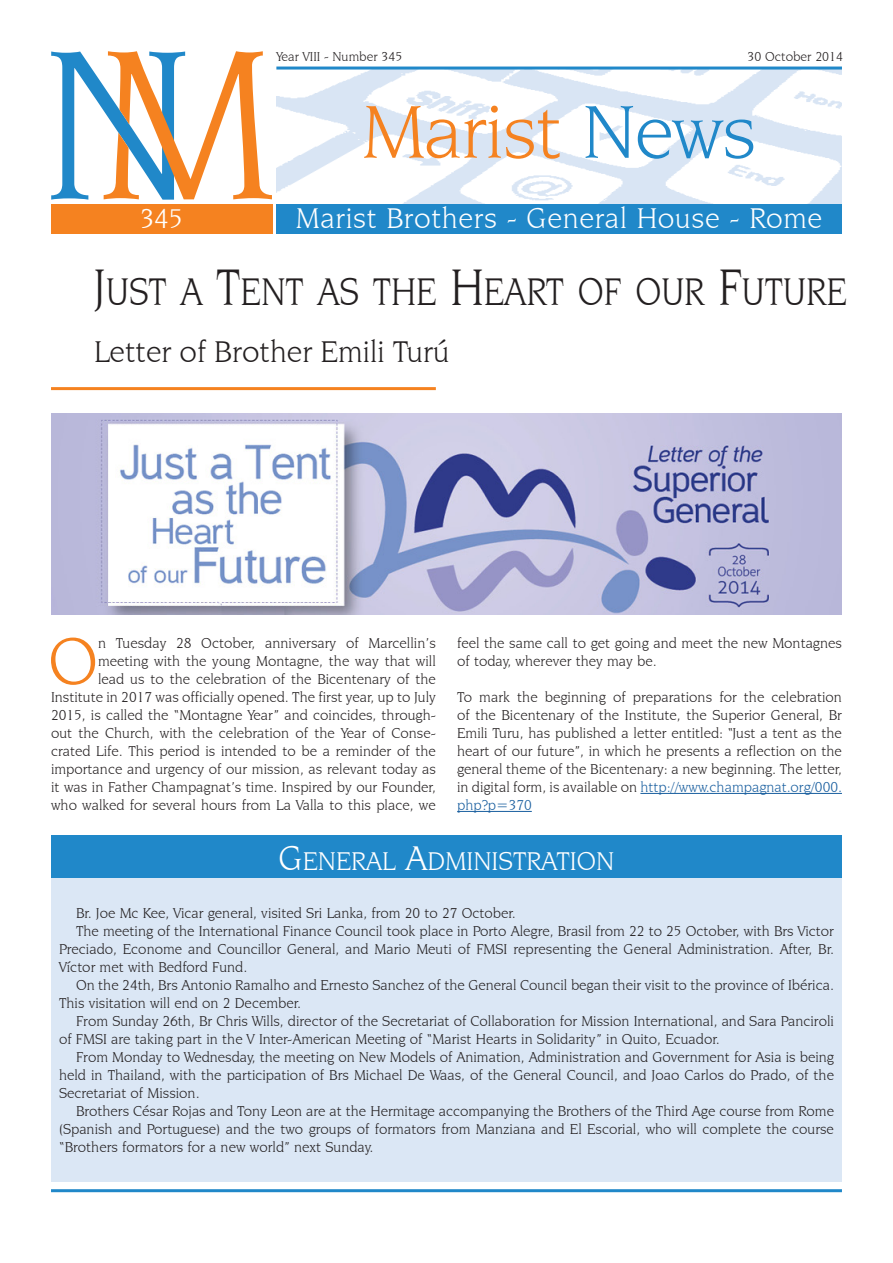
<style>
.page{position:relative;width:893px;height:1263px;background:#fff}
.page>*{position:absolute;margin:0;border:0;box-sizing:border-box;transform-origin:0 0}
.Normale{font:79.5px "Novarese IT Cby BT";letter-spacing:-.015em;color:#f58220}
.paragrafoSemDopo{font:70.2px "Novarese IT Cby BT";color:#f58220}
.Titolo{font:40.5px "Novarese IT Cby BT";color:#231f20;scale:.9 1}
.Sottotitolo{font:31.5px "Novarese IT Cby BT";color:#231f20}
.Normale-2{font:30px "Novarese IT Cby BT";letter-spacing:.02em;color:#fff}
.Normale-3{font:28.5px "Novarese IT Cby BT";color:#fff}
.Titolo-2{font:27px "Novarese IT Cby BT";color:#fff}
.paragrafoSemDopo-2{font:15px/18px "Novarese IT Cby BT";color:#231f20;text-align:justify}
.paragrafo4{font:15px/18px "Novarese IT Cby BT";color:#231f20;text-align:justify}
.Normale-4{font:13.5px "Novarese IT Cby BT";color:#231f20}
.s1{color:#2088c9}
.s2{font-size:54px}
.s3{color:#175d9e}
.s4{font-size:36px}
</style>
<div class="page">
<img style="left:276px;top:70px;width:566px;height:134px">
<hr style="left:276px;top:67px;width:566px;height:3px;background:#2088c9">
<div style="left:276px;top:204px;width:566px;height:30px;background:#2088c9"></div>
<svg style="left:51px;top:51px;width:221px;height:149px"></svg>
<hr style="left:51px;top:1189px;width:791px;height:3px;background:#2088c9">
<div style="left:51px;top:878px;width:791px;height:304px;background:#dbe7f5"></div>
<div style="left:51px;top:204px;width:221px;height:30px;background:#f58220"></div>
<hr style="left:51px;top:387px;width:385px;height:3px;background:#f58220">
<div style="left:51px;top:835px;width:791px;height:43px;background:#2088c9"></div>
<img style="left:51px;top:414px;width:791px;height:200px">
<hr style="left:640px;top:793px;width:202px;height:1px;background:#175d9e">
<hr style="left:457px;top:811px;width:75px;height:1px;background:#175d9e">
<p class="Normale-4" style="left:276px;top:49px;width:127px">Year VIII - Number 345</p>
<p class="Normale-4" style="left:747px;top:49px;width:97px">30 October 2014</p>
<p class="Normale-3" style="left:140px;top:202px;width:45px">345</p>
<p class="Normale" style="left:362px;top:85px;width:396px">Marist <span class="s1">News</span></p>
<p class="Normale-2" style="left:296px;top:201px;width:528px">Marist Brothers - General House - Rome</p>
<p class="Titolo" style="left:94px;top:267px;width:838px"><span class="s2">J</span>UST A <span class="s2">T</span>ENT AS THE <span class="s2">H</span>EART OF OUR <span class="s2">F</span>UTURE</p>
<p class="Sottotitolo" style="left:94px;top:333px;width:357px">Letter of Brother Emili Turú</p>
<p class="paragrafoSemDopo-2" style="left:51px;top:634px;width:386px;text-align:right">n Tuesday 28 October, anniversary of Marcellin’s meeting with the young Montagne, the way that will<br>lead us to the celebration of the Bicentenary of the Institute in 2017 was officially opened. The first year, up to July 2015, is called the “Montagne Year” and coincides, through&shy;out the Church, with the celebration of the Year of Conse&shy;crated Life. This period is intended to be a reminder of the importance and urgency of our mission, as relevant today as it was in Father Champagnat’s time. Inspired by our Founder, who walked for several hours from La Valla to this place, we</p>
<p class="paragrafoSemDopo-2" style="left:457px;top:634px;width:386px">feel the same call to get going and meet the new Montagnes of today, wherever they may be.</p>
<p class="paragrafoSemDopo" style="left:48px;top:619px;width:52px">O</p>
<p class="paragrafo4" style="left:457px;top:688px;width:386px">To mark the beginning of preparations for the celebration of the Bicentenary of the Institute, the Superior General, Br Emili Turu, has published a letter entitled: “Just a tent as the heart of our future”, in which he presents a reflection on the general theme of the Bicentenary: a new beginning. The letter, in digital form, is available on <span class="s3">http://www.champagnat.org/000. php?p=370</span></p>
<p class="Titolo-2" style="left:279px;top:845px;width:337px"><span class="s4">G</span>ENERAL <span class="s4">A</span>DMINISTRATION</p>
<p class="paragrafoSemDopo-2" style="left:76px;top:904px;width:441px">Br. Joe Mc Kee, Vicar general, visited Sri Lanka, from 20 to 27 October.</p>
<p class="paragrafoSemDopo-2" style="left:59px;top:922px;width:776px;text-indent:17px">The meeting of the International Finance Council took place in Porto Alegre, Brasil from 22 to 25 October, with Brs Victor Preciado, Econome and Councillor General, and Mario Meuti of FMSI representing the General Administration. After, Br.<br>Víctor met with Bedford Fund.</p>
<p class="paragrafoSemDopo-2" style="left:59px;top:976px;width:776px;text-indent:17px">On the 24th, Brs Antonio Ramalho and Ernesto Sanchez of the General Council began their visit to the province of Ibérica.<br>This visitation will end on 2 December.</p>
<p class="paragrafoSemDopo-2" style="left:59px;top:1012px;width:776px;text-indent:17px">From Sunday 26th, Br Chris Wills, director of the Secretariat of Collaboration for Mission International, and Sara Panciroli of FMSI are taking part in the V Inter-American Meeting of “Marist Hearts in Solidarity” in Quito, Ecuador.</p>
<p class="paragrafoSemDopo-2" style="left:59px;top:1048px;width:776px;text-indent:17px">From Monday to Wednesday, the meeting on New Models of Animation, Administration and Government for Asia is being held in Thailand, with the participation of Brs Michael De Waas, of the General Council, and Joao Carlos do Prado, of the Secretariat of Mission.</p>
<p class="paragrafoSemDopo-2" style="left:59px;top:1102px;width:776px;text-indent:17px">Brothers César Rojas and Tony Leon are at the Hermitage accompanying the Brothers of the Third Age course from Rome (Spanish and Portuguese) and the two groups of formators from Manziana and El Escorial, who will complete the course “Brothers formators for a new world” next Sunday.</p>
</div>
